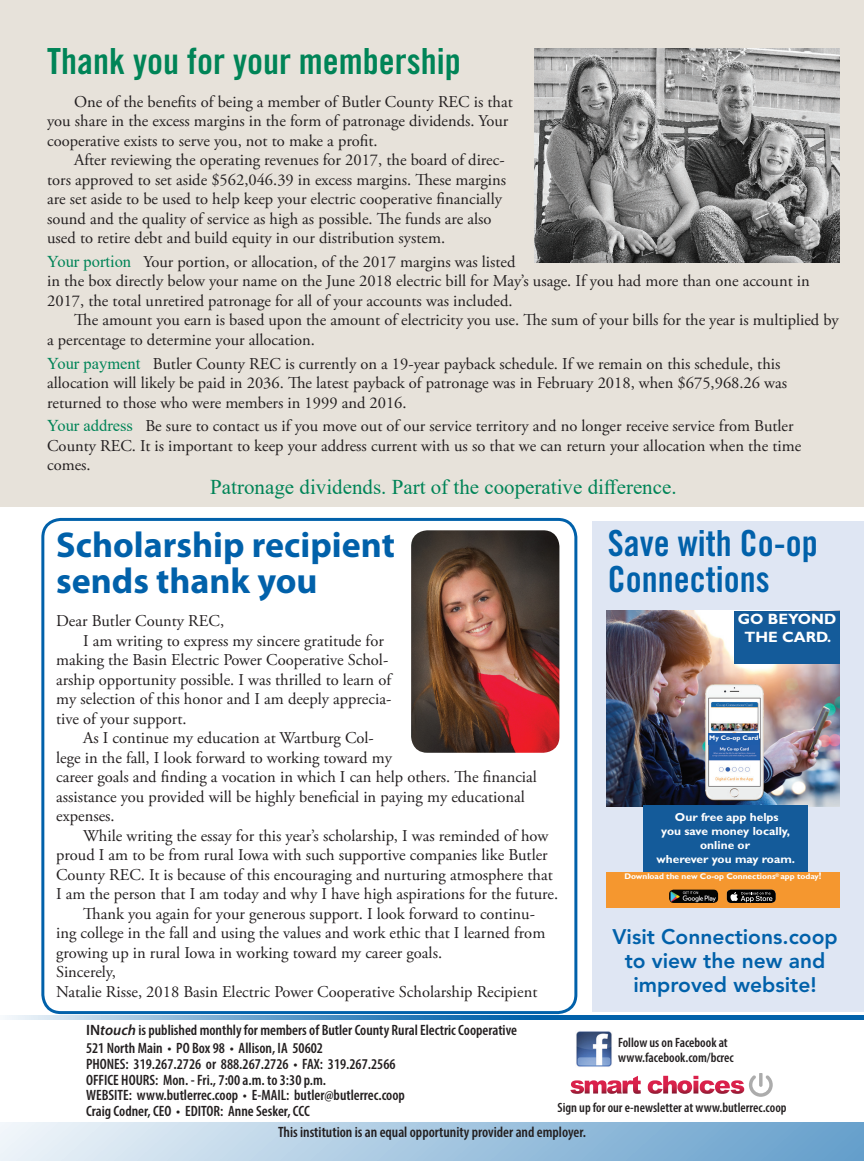
<style>
.page{position:relative;width:864px;height:1161px;background:#fff}
.page>*{position:absolute;margin:0;border:0;box-sizing:border-box;transform-origin:0 0}
.t1{font:700 36px/36px "Myriad Pro";color:#0161aa}
.t2{font:36px "Trade Gothic LT Std Bd Cn 20";color:#008457}
.t3{font:36px/36px "Trade Gothic LT Std Bd Cn 20";color:#0161aa}
.t4{font:800 21px/24px "Avenir LT Std";color:#0161aa;text-align:center}
.t5{font:21px "Times New Roman";color:#008457}
.t6{font:16.5px/19.5px "Adobe Garamond Pro";color:#231f20}
.t7{font:600 condensed 15px/15.8px "Myriad Pro";color:#231f20}
.t8{font:700 15px/18px "Gill Sans";color:#fff;text-align:center}
.t9{font:600 condensed 13.5px/15px "Myriad Pro";color:#231f20}
.t10{font:700 11.7px/14.1px "Gill Sans";color:#fff;text-align:center}
.t11{font:700 8.25px "Gill Sans";color:#fff}
.t12{font:700 6.75px "Gill Sans";color:#fff}
.s1{font-family:"Times New Roman";color:#008457}
.s2{font-size:9.75px}
.s3{font-stretch:normal}
.s4{font-style:italic;font-stretch:normal}
</style>
<div class="page">
<svg style="left:570px;top:1076px;width:71px;height:18px"></svg>
<svg style="left:648px;top:1073px;width:125px;height:24px"></svg>
<img style="left:576px;top:1031px;width:36px;height:36px">
<div style="left:0;top:1123px;width:864px;height:38px;background:linear-gradient(to right,#edf3f9,#639ecb)"></div>
<svg style="left:5px;top:1015px;width:859px;height:4px;background:#4189bf"></svg>
<div style="left:0;top:0;width:864px;height:507px;background:#e7e2da"></div>
<div style="left:41px;top:518px;width:536px;height:496px;border:3px solid #0161aa;border-radius:18px"></div>
<img style="left:411px;top:530px;width:148px;height:223px">
<div style="left:593px;top:521px;width:271px;height:490px;background:#dfe6f3"></div>
<img style="left:606px;top:611px;width:234px;height:196px">
<div style="left:734px;top:611px;width:106px;height:52px;background:#145b9a"></div>
<img style="left:705px;top:684px;width:59px;height:117px">
<div style="left:709px;top:733px;width:50px;height:12px;background:#1f5dab"></div>
<div style="left:643px;top:806px;width:164px;height:71px;background:#145b9a"></div>
<div style="left:606px;top:872px;width:234px;height:35px;background:#f5972f"></div>
<svg style="left:727px;top:890px;width:49px;height:13px"></svg>
<img style="left:669px;top:890px;width:49px;height:13px">
<img style="left:534px;top:49px;width:306px;height:213px">
<h1 class="t2" style="left:47px;top:39px;width:415px">Thank you for your membership</h1>
<p class="t6" style="left:47px;top:92px;width:467px;text-indent:27px">One of the benefits of being a member of Butler County REC is that you share in the excess margins in the form of patronage dividends. Your cooperative exists to serve you, not to make a profit.</p>
<p class="t6" style="left:47px;top:151px;width:461px;text-indent:27px">After reviewing the operating revenues for 2017, the board of direc&shy;tors approved to set aside $562,046.39 in excess margins. These margins are set aside to be used to help keep your electric cooperative financially sound and the quality of service as high as possible. The funds are also used to retire debt and build equity in our distribution system.</p>
<p class="t6" style="left:47px;top:253px;width:764px"><span class="s1">Your portion</span> Your portion, or allocation, of the 2017 margins was listed<br>in the box directly below your name on the June 2018 electric bill for May’s usage. If you had more than one account in<br>2017, the total unretired patronage for all of your accounts was included.</p>
<p class="t6" style="left:47px;top:311px;width:793px;text-indent:27px">The amount you earn is based upon the amount of electricity you use. The sum of your bills for the year is multiplied by a percentage to determine your allocation.</p>
<p class="t6" style="left:47px;top:354px;width:741px"><span class="s1">Your payment</span> Butler County REC is currently on a 19-year payback schedule. If we remain on this schedule, this allocation will likely be paid in 2036. The latest payback of patronage was in February 2018, when $675,968.26 was returned to those who were members in 1999 and 2016.</p>
<p class="t6" style="left:47px;top:417px;width:756px"><span class="s1">Your address</span> Be sure to contact us if you move out of our service territory and no longer receive service from Butler<br>County REC. It is important to keep your address current with us so that we can return your allocation when the time comes.</p>
<p class="t5" style="left:210px;top:472px;width:468px">Patronage dividends. Part of the cooperative difference.</p>
<h1 class="t1" style="left:56px;top:526px;width:340px">Scholarship recipient sends thank you</h1>
<p class="t6" style="left:56px;top:612px;width:170px">Dear Butler County REC,</p>
<p class="t6" style="left:83px;top:631px;width:302px">I am writing to express my sincere gratitude for</p>
<p class="t6" style="left:56px;top:651px;width:334px">making the Basin Electric Power Cooperative Schol-</p>
<p class="t6" style="left:56px;top:670px;width:337px">arship opportunity possible. I was thrilled to learn of</p>
<p class="t6" style="left:56px;top:690px;width:337px">my selection of this honor and I am deeply apprecia-</p>
<p class="t6" style="left:56px;top:709px;width:132px">tive of your support.</p>
<p class="t6" style="left:83px;top:729px;width:292px">As I continue my education at Wartburg Col-</p>
<p class="t6" style="left:56px;top:748px;width:337px">lege in the fall, I look forward to working toward my</p>
<p class="t6" style="left:56px;top:768px;width:482px">career goals and finding a vocation in which I can help others. The financial</p>
<p class="t6" style="left:56px;top:787px;width:470px">assistance you provided will be highly beneficial in paying my educational</p>
<p class="t6" style="left:56px;top:807px;width:60px">expenses.</p>
<p class="t6" style="left:83px;top:826px;width:467px">While writing the essay for this year’s scholarship, I was reminded of how</p>
<p class="t6" style="left:56px;top:846px;width:493px">proud I am to be from rural Iowa with such supportive companies like Butler</p>
<p class="t6" style="left:56px;top:865px;width:498px">County REC. It is because of this encouraging and nurturing atmosphere that</p>
<p class="t6" style="left:56px;top:885px;width:504px">I am the person that I am today and why I have high aspirations for the future.</p>
<p class="t6" style="left:83px;top:904px;width:453px">Thank you again for your generous support. I look forward to continu-</p>
<p class="t6" style="left:56px;top:924px;width:491px">ing college in the fall and using the values and work ethic that I learned from</p>
<p class="t6" style="left:56px;top:943px;width:388px">growing up in rural Iowa in working toward my career goals.</p>
<p class="t6" style="left:56px;top:963px;width:61px">Sincerely,</p>
<p class="t6" style="left:56px;top:982px;width:483px">Natalie Risse, 2018 Basin Electric Power Cooperative Scholarship Recipient</p>
<h1 class="t3" style="left:608px;top:525px;width:211px">Save with Co-op<br>Connections</h1>
<p class="t8" style="left:738px;top:610px;width:100px">GO BEYOND<br>THE CARD.</p>
<p class="t12" style="left:709px;top:734px;width:51px">My Co-op Card</p>
<p class="t10" style="left:656px;top:810px;width:140px">Our free app helps<br>you save money locally, online or<br>wherever you may roam.</p>
<p class="t11" style="left:624px;top:872px;width:199px">Download the new Co-op Connections<sup>®</sup> app today<span class="s2">!</span></p>
<p class="t4" style="left:612px;top:925px;width:227px">Visit Connections.coop to view the new and improved website!</p>
<p class="t7" style="left:86px;top:1022px;width:432px"><span class="s3">IN</span><span class="s4">touch</span> is published monthly for members of Butler County Rural Electric Cooperative</p>
<p class="t7" style="left:86px;top:1040px;width:320px">521 North Main • PO Box 98 • Allison, IA 50602<br>PHONES: 319.267.2726 or 888.267.2726 • FAX: 319.267.2566<br>OFFICE HOURS: Mon. - Fri., 7:00 a.m. to 3:30 p.m.<br>WEBSITE: www.butlerrec.coop • E-MAIL: butler@butlerrec.coop Craig Codner, CEO • EDITOR: Anne Sesker, CCC</p>
<p class="t9" style="left:618px;top:1035px;width:117px">Follow us on Facebook at www.facebook.com/bcrec</p>
<p class="t9" style="left:558px;top:1100px;width:231px">Sign up for our e-newsletter at www.butlerrec.coop</p>
<p class="t7" style="left:278px;top:1124px;width:309px">This institution is an equal opportunity provider and employer.</p>
</div>
